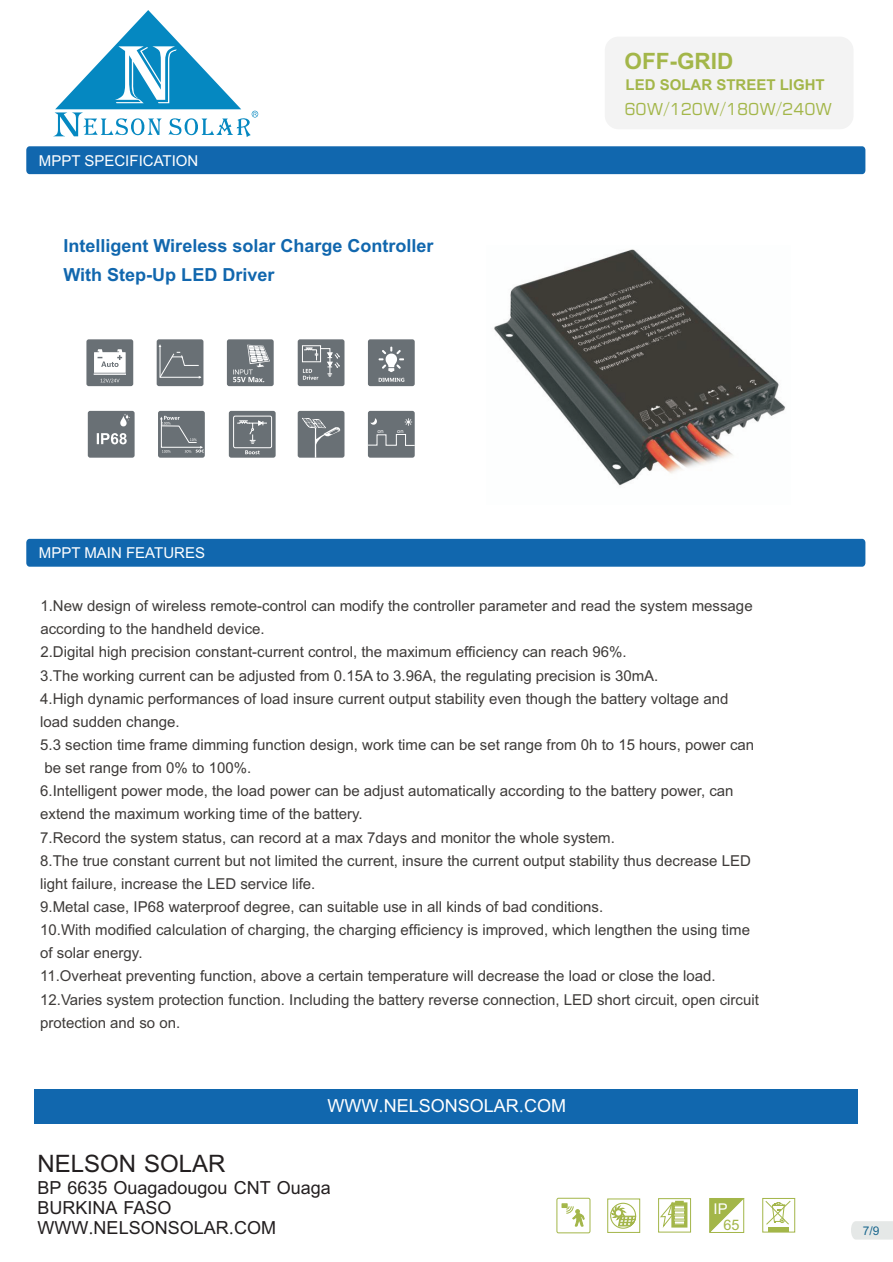
<style>
.page{position:relative;width:893px;height:1262px;background:#fff}
.page>*{position:absolute;margin:0;border:0;box-sizing:border-box;transform-origin:0 0}
.t1{font:24px "Arial";color:#231f20}
.t2{font:700 22.5px "Arial";color:#a3b649}
.t3{font:700 18px/29.5px "Arial";color:#1167ae}
.t4{font:18px/20.1px "Arial";color:#231f20}
.t5{font:18px "Arial";color:#fff}
.t6{font:16.5px "Square 721 BT";color:#a3b649}
.t7{font:15px/23.1px "Arial";color:#3e3b39}
.t8{font:15px "Arial";color:#fff}
.t9{font:700 15px "Arial";color:#a3b649}
.t10{font:14.85px "Arial";color:#fff}
.t11{font:14.4px "Arial";color:#a3b649}
.t12{font:12px "Arial";color:#19678e}
.t13{font:5.25px "Microsoft Ya Hei";color:#fff}
.s1{font-family:"Batang"}
</style>
<div class="page">
<svg style="left:53px;top:10px;width:205px;height:127px"></svg>
<div style="left:604px;top:37px;width:249px;height:92px;background:#f3f3f3;border-radius:14px"></div>
<div style="left:34px;top:1088px;width:823px;height:35px;background:#1167ae"></div>
<div style="left:762px;top:1198px;width:33px;height:34px;border:1px solid #a3b649"></div>
<div style="left:768px;top:1226px;width:21px;height:5px;background:#a3b649"></div>
<svg style="left:765px;top:1201px;width:26px;height:24px"></svg>
<svg style="left:709px;top:1198px;width:35px;height:35px"></svg>
<svg style="left:658px;top:1198px;width:33px;height:34px"></svg>
<div style="left:671px;top:1202px;width:16px;height:25px;border:3px solid #a3b649"></div>
<div style="left:675px;top:1200px;width:8px;height:5px;border:3px solid #a3b649"></div>
<div style="left:673px;top:1205px;width:12px;height:4px;border:1px solid #a3b649"></div>
<div style="left:673px;top:1210px;width:12px;height:4px;border:1px solid #a3b649"></div>
<div style="left:673px;top:1215px;width:12px;height:4px;border:1px solid #a3b649"></div>
<div style="left:673px;top:1220px;width:12px;height:4px;border:1px solid #a3b649"></div>
<svg style="left:607px;top:1198px;width:33px;height:35px"></svg>
<div style="left:556px;top:1197px;width:34px;height:36px;border:1px solid #a3b649;border-radius:2px"></div>
<svg style="left:562px;top:1203px;width:23px;height:23px"></svg>
<div style="left:26px;top:146px;width:839px;height:28px;background:#1167ae;border-radius:4px"></div>
<div style="left:86px;top:339px;width:47px;height:47px;background:#697075;border-radius:2px"></div>
<svg style="left:94px;top:349px;width:32px;height:34px"></svg>
<div style="left:157px;top:339px;width:46px;height:47px;background:#697075;border-radius:2px"></div>
<svg style="left:159px;top:344px;width:42px;height:34px"></svg>
<div style="left:227px;top:339px;width:47px;height:47px;background:#697075;border-radius:2px"></div>
<svg style="left:233px;top:345px;width:37px;height:37px"></svg>
<div style="left:298px;top:339px;width:46px;height:47px;background:#697075;border-radius:2px"></div>
<div style="left:302px;top:345px;width:19px;height:17px;border:1px solid #fff"></div>
<svg style="left:303px;top:348px;width:37px;height:32px"></svg>
<div style="left:368px;top:339px;width:47px;height:47px;background:#697075;border-radius:2px"></div>
<svg style="left:378px;top:378px;width:26px;height:4px"></svg>
<svg style="left:378px;top:347px;width:26px;height:25px"></svg>
<div style="left:158px;top:411px;width:47px;height:46px;background:#697075;border-radius:2px"></div>
<svg style="left:160px;top:416px;width:44px;height:37px"></svg>
<div style="left:88px;top:411px;width:47px;height:46px;background:#697075;border-radius:2px"></div>
<svg style="left:120px;top:414px;width:10px;height:12px"></svg>
<svg style="left:97px;top:433px;width:30px;height:11px"></svg>
<div style="left:368px;top:411px;width:46px;height:46px;background:#697075;border-radius:2px"></div>
<svg style="left:367px;top:433px;width:48px;height:13px"></svg>
<svg style="left:370px;top:418px;width:7px;height:7px"></svg>
<svg style="left:404px;top:418px;width:8px;height:8px"></svg>
<svg style="left:229px;top:411px;width:46px;height:46px"></svg>
<svg style="left:245px;top:450px;width:15px;height:4px"></svg>
<div style="left:233px;top:416px;width:39px;height:32px;background:#697075;border:1px solid #fff;border-radius:2px"></div>
<svg style="left:237px;top:420px;width:30px;height:24px"></svg>
<div style="left:298px;top:411px;width:46px;height:46px;background:#697075;border-radius:2px"></div>
<svg style="left:302px;top:418px;width:38px;height:39px"></svg>
<img style="left:494px;top:249px;width:291px;height:237px">
<div style="left:26px;top:539px;width:839px;height:27px;background:#1167ae;border-radius:4px"></div>
<svg style="left:851px;top:1221px;width:42px;height:18px"></svg>
<p class="t8" style="left:39px;top:155px;width:161px">MPPT SPECIFICATION</p>
<p class="t3" style="left:63px;top:232px;width:371px">Intelligent Wireless solar Charge Controller<br>With Step-Up LED Driver</p>
<h2 class="t2" style="left:624px;top:52px;width:110px">OFF-GRID</h2>
<p class="t6" style="left:624px;top:103px;width:209px">60W<span class="s1">/</span>120W<span class="s1">/</span>180W<span class="s1">/</span>240W</p>
<p class="t9" style="left:625px;top:79px;width:201px">LED SOLAR STREET LIGHT</p>
<p class="t8" style="left:39px;top:547px;width:168px">MPPT MAIN FEATURES</p>
<p class="t13" style="left:377px;top:428px;width:8px">on</p>
<p class="t13" style="left:397px;top:428px;width:8px">on</p>
<p class="t7" style="left:40px;top:596px;width:720px">1.New design of wireless remote-control can modify the controller parameter and read the system message according to the handheld device.<br>2.Digital high precision constant-current control, the maximum efficiency can reach 96%.<br>3.The working current can be adjusted from 0.15A to 3.96A, the regulating precision is 30mA.<br>4.High dynamic performances of load insure current output stability even though the battery voltage and load sudden change.<br>5.3 section time frame dimming function design, work time can be set range from 0h to 15 hours, power can be set range from 0% to 100%.<br>6.Intelligent power mode, the load power can be adjust automatically according to the battery power, can extend the maximum working time of the battery.<br>7.Record the system status, can record at a max 7days and monitor the whole system.<br>8.The true constant current but not limited the current, insure the current output stability thus decrease LED light failure, increase the LED service life.<br>9.Metal case, IP68 waterproof degree, can suitable use in all kinds of bad conditions.<br>10.With modified calculation of charging, the charging efficiency is improved, which lengthen the using time of solar energy.<br>11.Overheat preventing function, above a certain temperature will decrease the load or close the load.<br>12.Varies system protection function. Including the battery reverse connection, LED short circuit, open circuit protection and so on.</p>
<p class="t5" style="left:327px;top:1099px;width:240px">WWW<span class="s1">.</span>NELSONSOLAR<span class="s1">.</span>COM</p>
<h1 class="t1" style="left:37px;top:1155px;width:190px">NELSON SOLAR</h1>
<p class="t4" style="left:37px;top:1179px;width:295px">BP 6635 Ouagadougou CNT Ouaga<br>BURKINA FASO<br>WWW<span class="s1">.</span>NELSONSOLAR<span class="s1">.</span>COM</p>
<p class="t10" style="left:713px;top:1203px;width:16px">IP</p>
<p class="t11" style="left:723px;top:1219px;width:18px">65</p>
<p class="t12" style="left:862px;top:1225px;width:18px">7/9</p>
</div>
